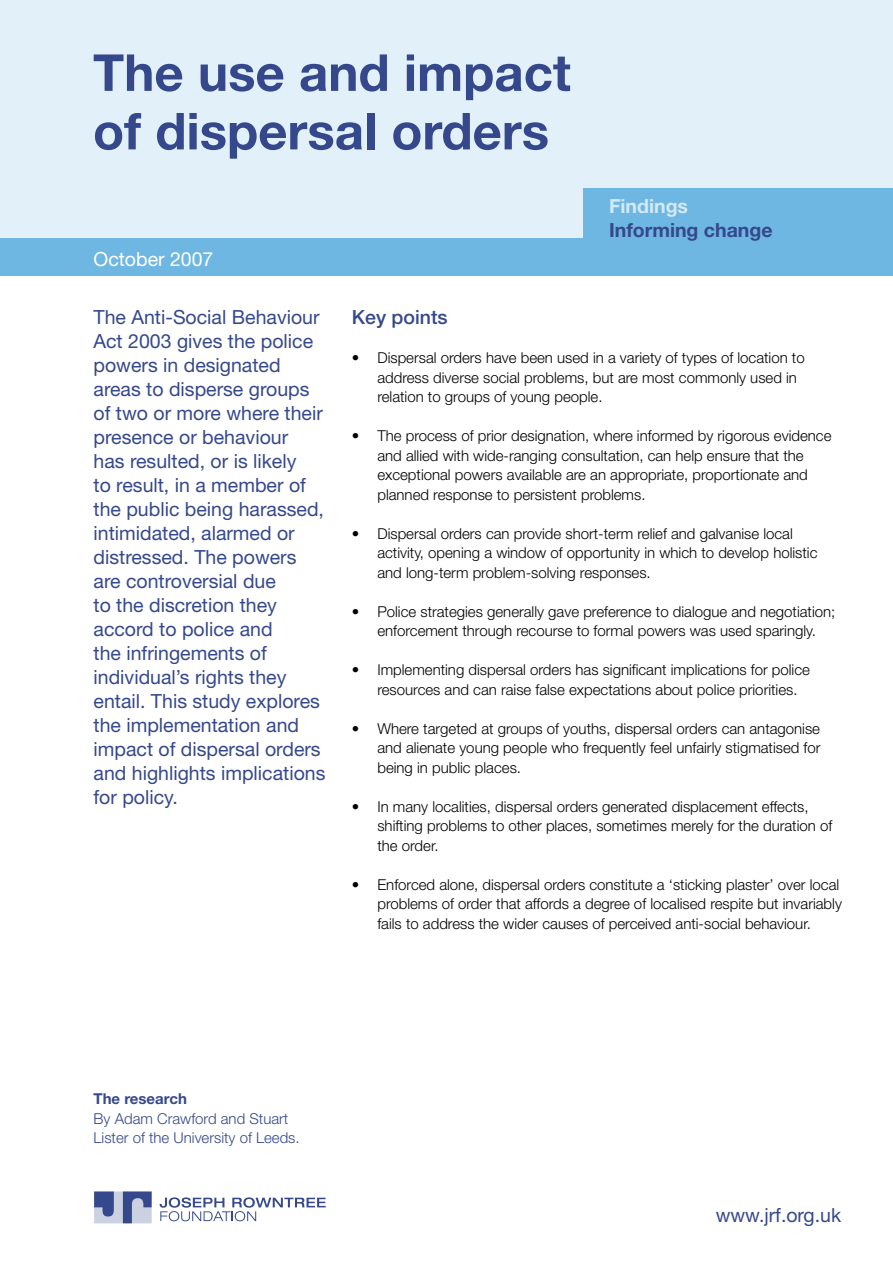
<style>
.page{position:relative;width:893px;height:1263px;background:#fff}
.page>*{position:absolute;margin:0;border:0;box-sizing:border-box;transform-origin:0 0}
.t1{font:700 51px/58.5px "Helvetica Neue";color:#35488b}
.t2{font:19.5px/24px "Helvetica Neue";color:#35488b}
.t3{font:700 19.5px "Helvetica Neue";color:#35488b}
.t4{font:19.5px "Helvetica Neue";color:#fff}
.t5{font:500 19.5px "Helvetica Neue";color:#35488b}
.t6{font:700 19.5px "Helvetica Neue";color:#d4e9f6}
.t7{font:300 15px/19.5px "Helvetica Neue";color:#000}
.t8{font:300 15px/19.5px "Helvetica Neue";color:#35488b}
.t9{font:700 15px "Helvetica Neue";color:#35488b}
</style>
<div class="page">
<div style="left:0;top:0;width:893px;height:261px;background:#e2f1f9"></div>
<svg style="left:160px;top:1197px;width:166px;height:24px"></svg>
<svg style="left:94px;top:1191px;width:58px;height:32px;background:#828eb7"></svg>
<div style="left:0;top:238px;width:893px;height:37px;background:#6eb7e2"></div>
<div style="left:583px;top:188px;width:310px;height:81px;background:#6eb7e2"></div>
<p class="t1" style="left:93px;top:42px;width:479px">The use and impact of dispersal orders</p>
<p class="t4" style="left:94px;top:247px;width:121px">October 2007</p>
<p class="t6" style="left:609px;top:194px;width:81px">Findings</p>
<p class="t3" style="left:609px;top:218px;width:165px">Informing change</p>
<p class="t2" style="left:94px;top:305px;width:233px">The Anti-Social Behaviour<br>Act 2003 gives the police powers in designated areas to disperse groups of two or more where their presence or behaviour<br>has resulted, or is likely<br>to result, in a member of the public being harassed, intimidated, alarmed or distressed. The powers are controversial due<br>to the discretion they accord to police and<br>the infringements of individual’s rights they entail. This study explores the implementation and impact of dispersal orders and highlights implications for policy.</p>
<p class="t5" style="left:352px;top:305px;width:97px">Key points</p>
<p class="t7" style="left:377px;top:348px;width:429px;text-indent:-26px">• Dispersal orders have been used in a variety of types of location to address diverse social problems, but are most commonly used in relation to groups of young people.</p>
<p class="t7" style="left:377px;top:426px;width:456px;text-indent:-26px">• The process of prior designation, where informed by rigorous evidence and allied with wide-ranging consultation, can help ensure that the exceptional powers available are an appropriate, proportionate and planned response to persistent problems.</p>
<p class="t7" style="left:377px;top:523px;width:442px;text-indent:-26px">• Dispersal orders can provide short-term relief and galvanise local activity, opening a window of opportunity in which to develop holistic and long-term problem-solving responses.</p>
<p class="t7" style="left:352px;top:601px;width:485px;text-align:center">• Police strategies generally gave preference to dialogue and negotiation; enforcement through recourse to formal powers was used sparingly.</p>
<p class="t7" style="left:377px;top:660px;width:434px;text-indent:-26px">• Implementing dispersal orders has significant implications for police resources and can raise false expectations about police priorities.</p>
<p class="t7" style="left:377px;top:718px;width:445px;text-align:justify;text-indent:-26px">• Where targeted at groups of youths, dispersal orders can antagonise and alienate young people who frequently feel unfairly stigmatised for being in public places.</p>
<p class="t7" style="left:377px;top:796px;width:456px;text-indent:-26px">• In many localities, dispersal orders generated displacement effects, shifting problems to other places, sometimes merely for the duration of the order.</p>
<p class="t7" style="left:377px;top:874px;width:466px;text-indent:-26px">• Enforced alone, dispersal orders constitute a ‘sticking plaster’ over local problems of order that affords a degree of localised respite but invariably fails to address the wider causes of perceived anti-social behaviour.</p>
<p class="t9" style="left:94px;top:1089px;width:95px">The research</p>
<p class="t8" style="left:94px;top:1108px;width:208px">By Adam Crawford and Stuart<br>Lister of the University of Leeds.</p>
<p class="t2" style="left:716px;top:1202px;width:127px">www.jrf.org.uk</p>
</div>
